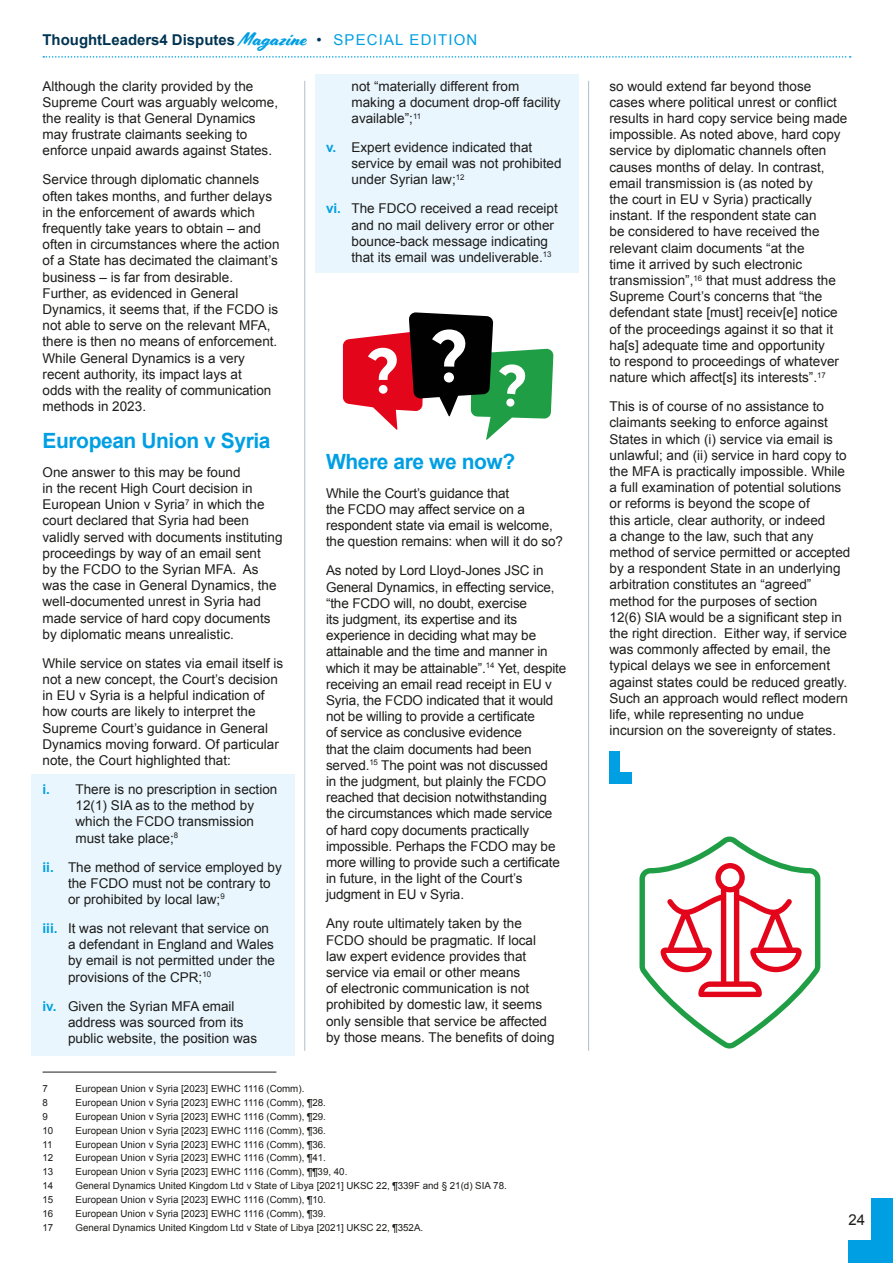
<style>
.page{position:relative;width:893px;height:1263px;background:#fff}
.page>*{position:absolute;margin:0;border:0;box-sizing:border-box;transform-origin:0 0}
.t1{font:700 21px "Arial";letter-spacing:-.02em;color:#009fe3}
.t2{font:700 15px "Arial";color:#003452}
.t3{font:15px "Arial";color:#1d1d1b}
.t4{font:13.5px/16.2px "Arial";color:#1d1d1b}
.t5{font:9.75px "Arial";color:#1d1d1b}
.s1{font-family:"Cortado";font-weight:400;font-size:18.6px;color:#009fe3}
.s2{font-weight:400}
.s3{font-weight:400;color:#009fe3}
.s4{font-weight:700;color:#009fe3}
</style>
<div class="page">
<svg style="left:43px;top:56px;width:808px;height:2px"></svg>
<div style="left:872px;top:1198px;width:21px;height:65px;background:#009fe3"></div>
<div style="left:848px;top:1241px;width:45px;height:22px;background:#009fe3"></div>
<div style="left:31px;top:774px;width:264px;height:281px;background:#eaf6fe"></div>
<div style="left:315px;top:74px;width:263px;height:199px;background:#eaf6fe"></div>
<hr style="left:304px;top:81px;width:1px;height:970px;background:#b3bdcd">
<hr style="left:588px;top:81px;width:1px;height:970px;background:#b3bdcd">
<hr style="left:43px;top:1072px;width:233px;height:1px;background:#1d1d1b">
<svg style="left:343px;top:312px;width:210px;height:128px"></svg>
<div style="left:609px;top:751px;width:11px;height:32px;background:#009fe3"></div>
<div style="left:609px;top:772px;width:23px;height:11px;background:#009fe3"></div>
<svg style="left:639px;top:836px;width:181px;height:212px"></svg>
<p class="t2" style="left:43px;top:29px;width:436px">ThoughtLeaders4 Disputes <span class="s1">Magazine</span> <span class="s2">•</span> <span class="s3">SPECIAL EDITION</span></p>
<p class="t4" style="left:351px;top:78px;width:211px">not “materially different from making a document drop-off facility available”;<sup>11</sup></p>
<p class="t4" style="left:352px;top:139px;width:212px;text-indent:-26px"><span class="s4">v.</span> Expert evidence indicated that service by email was not prohibited under Syrian law;<sup>12</sup></p>
<p class="t4" style="left:352px;top:201px;width:208px;text-indent:-26px"><span class="s4">vi.</span> The FDCO received a read receipt and no mail delivery error or other bounce-back message indicating that its email was undeliverable.<sup>13</sup></p>
<p class="t4" style="left:43px;top:78px;width:237px">Although the clarity provided by the Supreme Court was arguably welcome, the reality is that General Dynamics may frustrate claimants seeking to enforce unpaid awards against States.</p>
<p class="t4" style="left:43px;top:172px;width:239px">Service through diplomatic channels often takes months, and further delays in the enforcement of awards which frequently take years to obtain – and often in circumstances where the action of a State has decimated the claimant’s business – is far from desirable.<br>Further, as evidenced in General Dynamics, it seems that, if the FCDO is not able to serve on the relevant MFA, there is then no means of enforcement.<br>While General Dynamics is a very recent authority, its impact lays at<br>odds with the reality of communication methods in 2023.</p>
<h1 class="t1" style="left:43px;top:427px;width:230px">European Union v Syria</h1>
<p class="t4" style="left:43px;top:464px;width:242px">One answer to this may be found<br>in the recent High Court decision in European Union v Syria<sup>7</sup> in which the court declared that Syria had been validly served with documents instituting proceedings by way of an email sent<br>by the FCDO to the Syrian MFA. As was the case in General Dynamics, the well-documented unrest in Syria had made service of hard copy documents by diplomatic means unrealistic.</p>
<p class="t4" style="left:43px;top:655px;width:242px">While service on states via email itself is not a new concept, the Court’s decision in EU v Syria is a helpful indication of how courts are likely to interpret the Supreme Court’s guidance in General Dynamics moving forward. Of particular note, the Court highlighted that:</p>
<p class="t4" style="left:76px;top:781px;width:203px;text-indent:-33px"><span class="s4">i.</span> There is no prescription in section<br>12(1) SIA as to the method by which the FCDO transmission must take place;<sup>8</sup></p>
<p class="t4" style="left:68px;top:859px;width:215px;text-indent:-26px"><span class="s4">ii.</span> The method of service employed by the FCDO must not be contrary to or prohibited by local law;<sup>9</sup></p>
<p class="t4" style="left:68px;top:920px;width:209px;text-indent:-26px"><span class="s4">iii.</span> It was not relevant that service on a defendant in England and Wales by email is not permitted under the provisions of the CPR;<sup>10</sup></p>
<p class="t4" style="left:68px;top:998px;width:191px;text-indent:-26px"><span class="s4">iv.</span> Given the Syrian MFA email address was sourced from its public website, the position was</p>
<p class="t5" style="left:43px;top:1082px;width:7px">7</p>
<p class="t5" style="left:76px;top:1082px;width:230px">European Union v Syria [2023] EWHC 1116 (Comm).</p>
<p class="t5" style="left:43px;top:1096px;width:7px">8</p>
<p class="t5" style="left:76px;top:1096px;width:252px">European Union v Syria [2023] EWHC 1116 (Comm), ¶28.</p>
<p class="t5" style="left:43px;top:1110px;width:7px">9</p>
<p class="t5" style="left:76px;top:1110px;width:252px">European Union v Syria [2023] EWHC 1116 (Comm), ¶29.</p>
<p class="t5" style="left:43px;top:1124px;width:12px">10</p>
<p class="t5" style="left:76px;top:1124px;width:252px">European Union v Syria [2023] EWHC 1116 (Comm), ¶36.</p>
<p class="t5" style="left:43px;top:1138px;width:12px">11</p>
<p class="t5" style="left:76px;top:1138px;width:252px">European Union v Syria [2023] EWHC 1116 (Comm), ¶36.</p>
<p class="t5" style="left:43px;top:1151px;width:12px">12</p>
<p class="t5" style="left:76px;top:1151px;width:252px">European Union v Syria [2023] EWHC 1116 (Comm), ¶41.</p>
<p class="t5" style="left:43px;top:1165px;width:12px">13</p>
<p class="t5" style="left:76px;top:1165px;width:273px">European Union v Syria [2023] EWHC 1116 (Comm), ¶¶39, 40.</p>
<p class="t5" style="left:43px;top:1179px;width:12px">14</p>
<p class="t5" style="left:76px;top:1179px;width:433px">General Dynamics United Kingdom Ltd v State of Libya [2021] UKSC 22, ¶339F and § 21(d) SIA 78.</p>
<p class="t5" style="left:43px;top:1193px;width:12px">15</p>
<p class="t5" style="left:76px;top:1193px;width:252px">European Union v Syria [2023] EWHC 1116 (Comm), ¶10.</p>
<p class="t5" style="left:43px;top:1207px;width:12px">16</p>
<p class="t5" style="left:76px;top:1207px;width:252px">European Union v Syria [2023] EWHC 1116 (Comm), ¶39.</p>
<p class="t5" style="left:43px;top:1221px;width:12px">17</p>
<p class="t5" style="left:76px;top:1221px;width:349px">General Dynamics United Kingdom Ltd v State of Libya [2021] UKSC 22, ¶352A.</p>
<h1 class="t1" style="left:326px;top:448px;width:191px">Where are we now?</h1>
<p class="t4" style="left:326px;top:485px;width:238px">While the Court’s guidance that<br>the FCDO may affect service on a respondent state via email is welcome, the question remains: when will it do so?</p>
<p class="t4" style="left:326px;top:563px;width:242px">As noted by Lord Lloyd-Jones JSC in General Dynamics, in effecting service, “the FCDO will, no doubt, exercise<br>its judgment, its expertise and its experience in deciding what may be attainable and the time and manner in which it may be attainable”.<sup>14</sup> Yet, despite receiving an email read receipt in EU v Syria, the FCDO indicated that it would not be willing to provide a certificate<br>of service as conclusive evidence<br>that the claim documents had been served.<sup>15</sup> The point was not discussed<br>in the judgment, but plainly the FCDO reached that decision notwithstanding the circumstances which made service of hard copy documents practically impossible. Perhaps the FCDO may be more willing to provide such a certificate in future, in the light of the Court’s judgment in EU v Syria.</p>
<p class="t4" style="left:326px;top:916px;width:230px">Any route ultimately taken by the FCDO should be pragmatic. If local law expert evidence provides that service via email or other means<br>of electronic communication is not prohibited by domestic law, it seems only sensible that service be affected by those means. The benefits of doing</p>
<p class="t4" style="left:609px;top:78px;width:239px">so would extend far beyond those cases where political unrest or conflict results in hard copy service being made impossible. As noted above, hard copy service by diplomatic channels often causes months of delay. In contrast, email transmission is (as noted by<br>the court in EU v Syria) practically instant. If the respondent state can<br>be considered to have received the relevant claim documents “at the<br>time it arrived by such electronic transmission”,<sup>16</sup> that must address the Supreme Court’s concerns that “the defendant state [must] receiv[e] notice of the proceedings against it so that it ha[s] adequate time and opportunity<br>to respond to proceedings of whatever nature which affect[s] its interests”.<sup>17</sup></p>
<p class="t4" style="left:609px;top:398px;width:242px">This is of course of no assistance to claimants seeking to enforce against States in which (i) service via email is unlawful; and (ii) service in hard copy to the MFA is practically impossible. While a full examination of potential solutions or reforms is beyond the scope of<br>this article, clear authority, or indeed<br>a change to the law, such that any method of service permitted or accepted by a respondent State in an underlying arbitration constitutes an “agreed” method for the purposes of section 12(6) SIA would be a significant step in the right direction. Either way, if service was commonly affected by email, the typical delays we see in enforcement against states could be reduced greatly.<br>Such an approach would reflect modern life, while representing no undue incursion on the sovereignty of states.</p>
<p class="t3" style="left:848px;top:1210px;width:18px">24</p>
</div>
